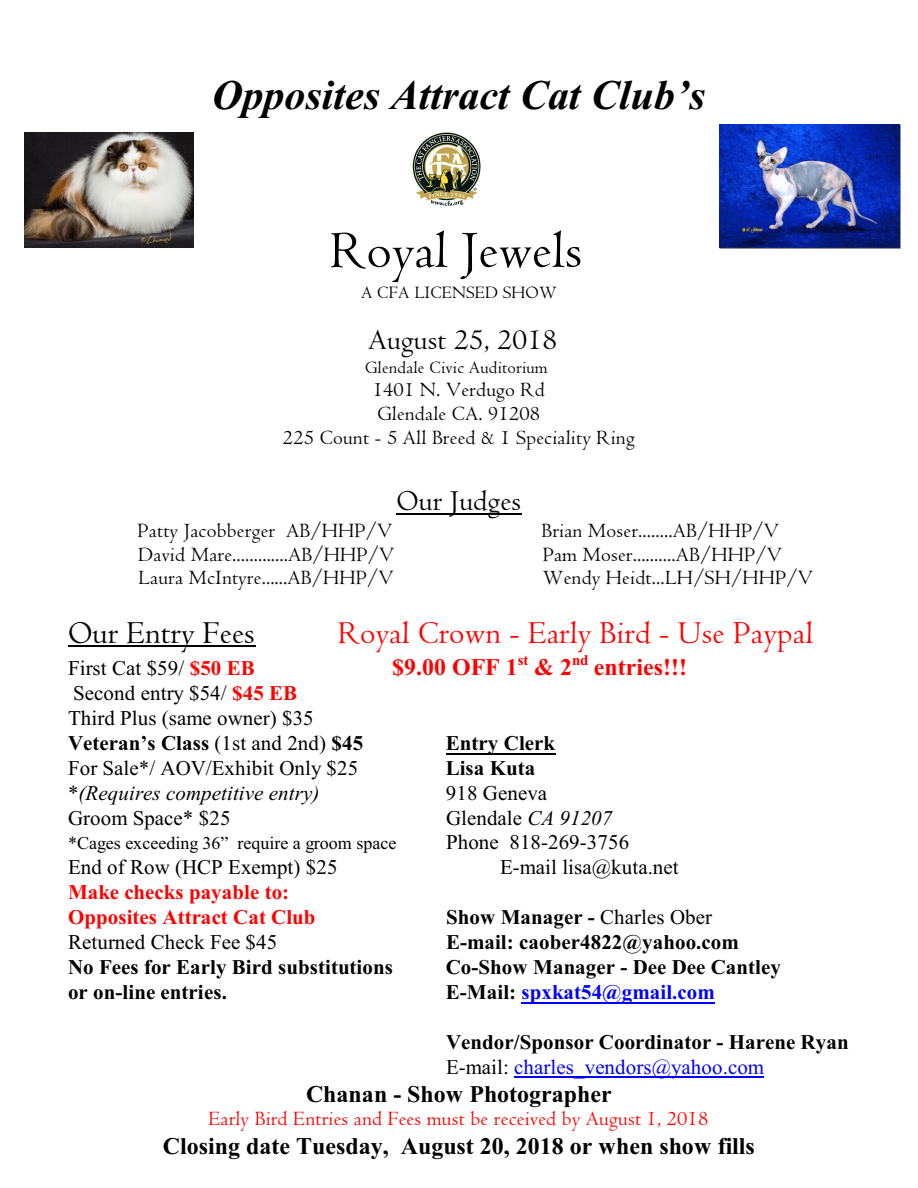
<style>
.page{position:relative;width:918px;height:1188px;background:#fff}
.page>*{position:absolute;margin:0;border:0;box-sizing:border-box;transform-origin:0 0}
.t1{font:54px "Centaur";letter-spacing:.005em;color:#000}
.t2{font:italic 700 42px "Times New Roman";color:#000}
.t3{font:33px "Centaur";letter-spacing:.005em;color:#f00}
.t4{font:33px "Centaur";letter-spacing:.005em;color:#000}
.t5{font:30px "Centaur";letter-spacing:.005em;color:#000}
.t6{font:700 24px "Times New Roman";color:#000}
.t7{font:700 24px "Times New Roman";color:#f00}
.t8{font:21px/24.9px "Times New Roman";letter-spacing:.005em;color:#000}
.t9{font:21px/24px "Centaur";letter-spacing:.01em;color:#000;text-align:center}
.t10{font:700 21px/24.6px "Times New Roman";color:#000}
.t11{font:21px "Centaur";letter-spacing:.01em;color:#f00}
.t12{font:700 21px/24.9px "Times New Roman";color:#f00}
.t13{font:italic 21px "Times New Roman";letter-spacing:.005em;color:#000}
.t14{font:700 21px "Times New Roman";letter-spacing:.005em;color:#00f}
.t15{font:18px "Centaur";letter-spacing:.01em;color:#000}
.t16{font:18px "Times New Roman";color:#000}
.s1{font-weight:700;color:#f00}
.s2{font-weight:700}
.s3{font-style:normal}
.s4{font-style:italic}
.s5{font-weight:400}
.s6{color:#000}
.s7{font-weight:400;color:#00f}
</style>
<div class="page">
<img style="left:24px;top:132px;width:169px;height:115px">
<img style="left:412px;top:132px;width:69px;height:74px">
<img style="left:720px;top:125px;width:180px;height:123px">
<hr style="left:396px;top:513px;width:126px;height:2px;background:#000">
<hr style="left:68px;top:646px;width:187px;height:1px;background:#000">
<hr style="left:446px;top:753px;width:109px;height:1px;background:#000">
<hr style="left:522px;top:1002px;width:193px;height:1px;background:#00f">
<hr style="left:514px;top:1076px;width:250px;height:2px;background:#00f">
<h2 class="t2" style="left:212px;top:80px;width:495px">Opposites Attract Cat Club’s</h2>
<h1 class="t1" style="left:330px;top:231px;width:254px">Royal Jewels</h1>
<p class="t15" style="left:361px;top:285px;width:197px">A CFA LICENSED SHOW</p>
<h3 class="t5" style="left:368px;top:329px;width:190px">August 25, 2018</h3>
<p class="t15" style="left:365px;top:361px;width:184px">Glendale Civic Auditorium</p>
<p class="t9" style="left:283px;top:380px;width:353px">1401 N. Verdugo Rd<br>Glendale CA. 91208<br>225 Count - 5 All Breed &amp; 1 Speciality Ring</p>
<h3 class="t5" style="left:396px;top:490px;width:126px">Our Judges</h3>
<p class="t9" style="left:138px;top:520px;width:256px">Patty Jacobberger AB/HHP/V</p>
<p class="t9" style="left:541px;top:520px;width:239px">Brian Moser........AB/HHP/V</p>
<p class="t9" style="left:138px;top:544px;width:258px">David Mare.............AB/HHP/V</p>
<p class="t9" style="left:543px;top:544px;width:241px">Pam Moser..........AB/HHP/V</p>
<p class="t9" style="left:138px;top:568px;width:257px">Laura McIntyre......AB/HHP/V</p>
<p class="t9" style="left:543px;top:568px;width:272px">Wendy Heidt...LH/SH/HHP/V</p>
<h3 class="t4" style="left:68px;top:620px;width:188px">Our Entry Fees</h3>
<h3 class="t3" style="left:338px;top:620px;width:477px">Royal Crown - Early Bird - Use Paypal</h3>
<p class="t8" style="left:68px;top:657px;width:188px">First Cat $59/ <span class="s1">$50 EB</span></p>
<p class="t7" style="left:392px;top:659px;width:296px">$9.00 OFF 1<sup>st</sup> &amp; 2<sup>nd</sup> entries!!!</p>
<p class="t8" style="left:68px;top:683px;width:297px">Second entry $54/ <span class="s1">$45 EB<br></span>Third Plus (same owner) $35<br><span class="s2">Veteran’s Class</span> (1st and 2nd) <span class="s2">$45</span></p>
<p class="t10" style="left:446px;top:733px;width:111px">Entry Clerk</p>
<p class="t8" style="left:68px;top:758px;width:292px">For Sale*/ AOV/Exhibit Only $25</p>
<p class="t10" style="left:446px;top:758px;width:91px">Lisa Kuta</p>
<p class="t13" style="left:68px;top:785px;width:253px"><span class="s3">*</span>(Requires competitive entry)</p>
<p class="t8" style="left:446px;top:782px;width:103px">918 Geneva</p>
<p class="t8" style="left:68px;top:807px;width:164px">Groom Space* $25</p>
<p class="t8" style="left:446px;top:807px;width:168px">Glendale <span class="s4">CA 91207</span></p>
<p class="t16" style="left:68px;top:837px;width:330px">*Cages exceeding 36” require a groom space</p>
<p class="t8" style="left:446px;top:832px;width:185px">Phone 818-269-3756</p>
<p class="t8" style="left:68px;top:856px;width:271px">End of Row (HCP Exempt) $25</p>
<p class="t8" style="left:500px;top:856px;width:180px">E-mail lisa@kuta.net</p>
<p class="t12" style="left:68px;top:882px;width:249px">Make checks payable to:<br>Opposites Attract Cat Club</p>
<p class="t10" style="left:446px;top:907px;width:268px">Show Manager - <span class="s5">Charles Ober</span></p>
<p class="t8" style="left:68px;top:932px;width:211px">Returned Check Fee $45</p>
<p class="t10" style="left:446px;top:932px;width:294px">E-mail: caober4822@yahoo.com</p>
<p class="t10" style="left:68px;top:957px;width:327px">No Fees for Early Bird substitutions</p>
<p class="t10" style="left:446px;top:957px;width:337px">Co-Show Manager - Dee Dee Cantley</p>
<p class="t10" style="left:68px;top:982px;width:160px">or on-line entries.</p>
<p class="t14" style="left:446px;top:985px;width:271px"><span class="s6">E-Mail:</span> spxkat54@gmail.com</p>
<p class="t10" style="left:446px;top:1032px;width:404px">Vendor/Sponsor Coordinator - Harene Ryan<br><span class="s5">E-mail:</span> <span class="s7">charles_vendors@yahoo.com</span></p>
<p class="t6" style="left:306px;top:1085px;width:307px">Chanan - Show Photographer</p>
<p class="t11" style="left:209px;top:1111px;width:501px">Early Bird Entries and Fees must be received by August 1, 2018</p>
<p class="t6" style="left:163px;top:1138px;width:594px">Closing date Tuesday, August 20, 2018 or when show fills</p>
</div>
